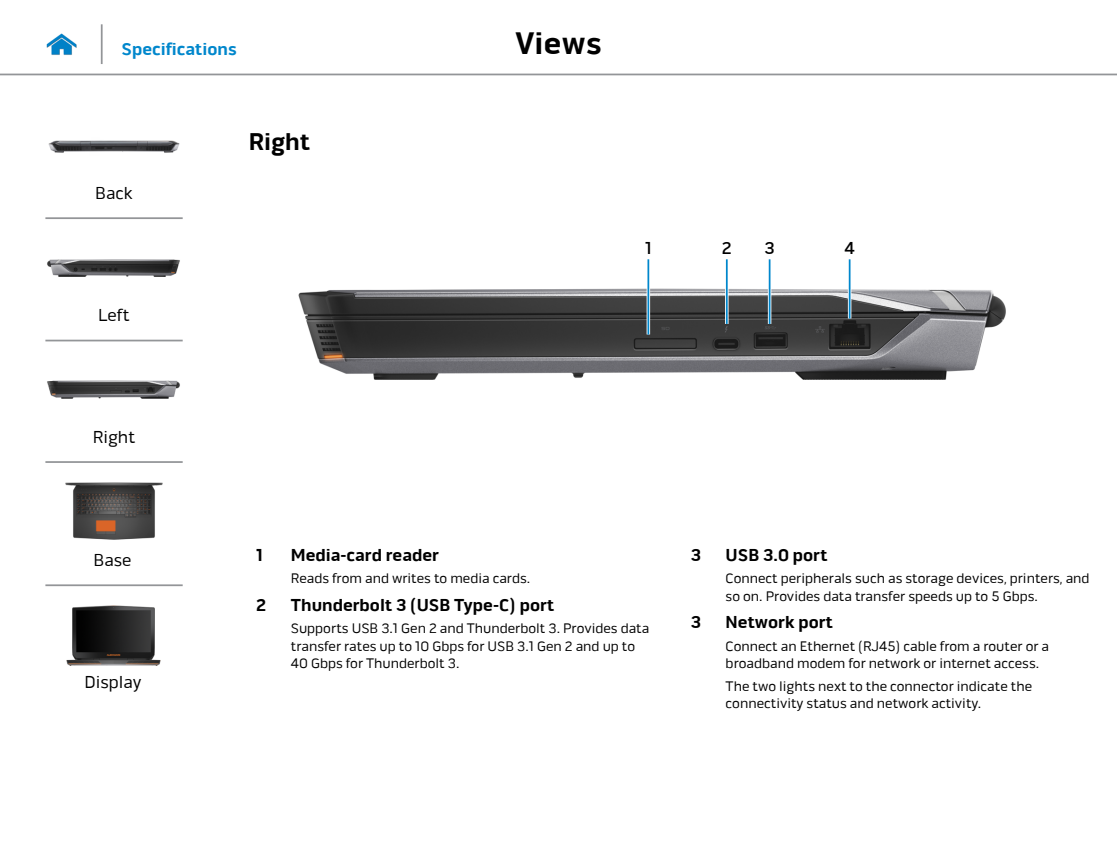
<style>
.page{position:relative;width:1117px;height:844px;background:#fff}
.page>*{position:absolute;margin:0;border:0;box-sizing:border-box;transform-origin:0 0}
.Head1{font:700 31.5px "Pill Alt 600 mg";letter-spacing:.01em;color:#000}
.Head2{font:700 24.5px "Pill Alt 600 mg";color:#000}
.Callout_Head{font:700 17.5px "Pill Alt 600 mg";color:#000}
.Image_Title{font:17.5px "Pill Alt 600 mg";color:#000}
.Hyperlink{font:700 17.5px "Pill Alt 600 mg";color:#0087cc}
.Callout-L{font:500 17.5px "Pill Alt 600 mg";color:#000}
.Callout_description{font:14px/17.5px "Pill Alt 600 mg";color:#000}
</style>
<div class="page">
<hr style="left:0;top:74px;width:1116px;height:1px;background:#939598">
<img style="left:46px;top:33px;width:31px;height:22px">
<img style="left:298px;top:288px;width:708px;height:92px">
<svg style="left:847px;top:259px;width:4px;height:59px"></svg>
<hr style="left:848px;top:259px;width:2px;height:59px;background:#0087cc">
<svg style="left:646px;top:259px;width:4px;height:75px"></svg>
<hr style="left:647px;top:259px;width:2px;height:75px;background:#0087cc">
<svg style="left:724px;top:259px;width:4px;height:65px"></svg>
<hr style="left:725px;top:259px;width:2px;height:65px;background:#0087cc">
<svg style="left:767px;top:259px;width:4px;height:65px"></svg>
<hr style="left:768px;top:259px;width:2px;height:65px;background:#0087cc">
<hr style="left:101px;top:24px;width:2px;height:40px;background:#939598">
<img style="left:48px;top:140px;width:132px;height:13px">
<img style="left:47px;top:259px;width:133px;height:18px">
<img style="left:47px;top:380px;width:133px;height:19px">
<img style="left:65px;top:482px;width:98px;height:58px">
<img style="left:66px;top:605px;width:95px;height:61px">
<hr style="left:45px;top:217px;width:138px;height:2px;background:#939598">
<hr style="left:45px;top:339px;width:138px;height:2px;background:#939598">
<hr style="left:45px;top:461px;width:138px;height:2px;background:#939598">
<hr style="left:45px;top:584px;width:138px;height:2px;background:#939598">
<p class="Hyperlink" style="left:122px;top:38px;width:117px">Specifications</p>
<p class="Head1" style="left:515px;top:25px;width:88px">Views</p>
<p class="Image_Title" style="left:95px;top:182px;width:39px">Back</p>
<p class="Image_Title" style="left:98px;top:305px;width:33px">Left</p>
<p class="Image_Title" style="left:93px;top:427px;width:44px">Right</p>
<p class="Image_Title" style="left:93px;top:549px;width:40px">Base</p>
<p class="Image_Title" style="left:84px;top:672px;width:59px">Display</p>
<p class="Head2" style="left:249px;top:127px;width:63px">Right</p>
<p class="Callout-L" style="left:645px;top:238px;width:8px">1</p>
<p class="Callout-L" style="left:721px;top:238px;width:11px">2</p>
<p class="Callout-L" style="left:764px;top:238px;width:12px">3</p>
<p class="Callout-L" style="left:844px;top:238px;width:12px">4</p>
<p class="Callout_Head" style="left:256px;top:544px;width:8px">1</p>
<p class="Callout_Head" style="left:291px;top:544px;width:149px">Media-card reader</p>
<p class="Callout_description" style="left:291px;top:569px;width:241px">Reads from and writes to media cards.</p>
<p class="Callout_Head" style="left:256px;top:594px;width:11px">2</p>
<p class="Callout_Head" style="left:291px;top:594px;width:265px">Thunderbolt 3 (USB Type-C) port</p>
<p class="Callout_description" style="left:291px;top:619px;width:360px">Supports USB 3.1 Gen 2 and Thunderbolt 3. Provides data transfer rates up to 10 Gbps for USB 3.1 Gen 2 and up to<br>40 Gbps for Thunderbolt 3.</p>
<p class="Callout_Head" style="left:690px;top:544px;width:12px">3</p>
<p class="Callout_Head" style="left:725px;top:544px;width:103px">USB 3.0 port</p>
<p class="Callout_description" style="left:725px;top:569px;width:365px">Connect peripherals such as storage devices, printers, and so on. Provides data transfer speeds up to 5 Gbps.</p>
<p class="Callout_Head" style="left:690px;top:612px;width:12px">3</p>
<p class="Callout_Head" style="left:725px;top:612px;width:109px">Network port</p>
<p class="Callout_description" style="left:725px;top:637px;width:325px">Connect an Ethernet (RJ45) cable from a router or a broadband modem for network or internet access.</p>
<p class="Callout_description" style="left:725px;top:677px;width:308px">The two lights next to the connector indicate the connectivity status and network activity.</p>
</div>
